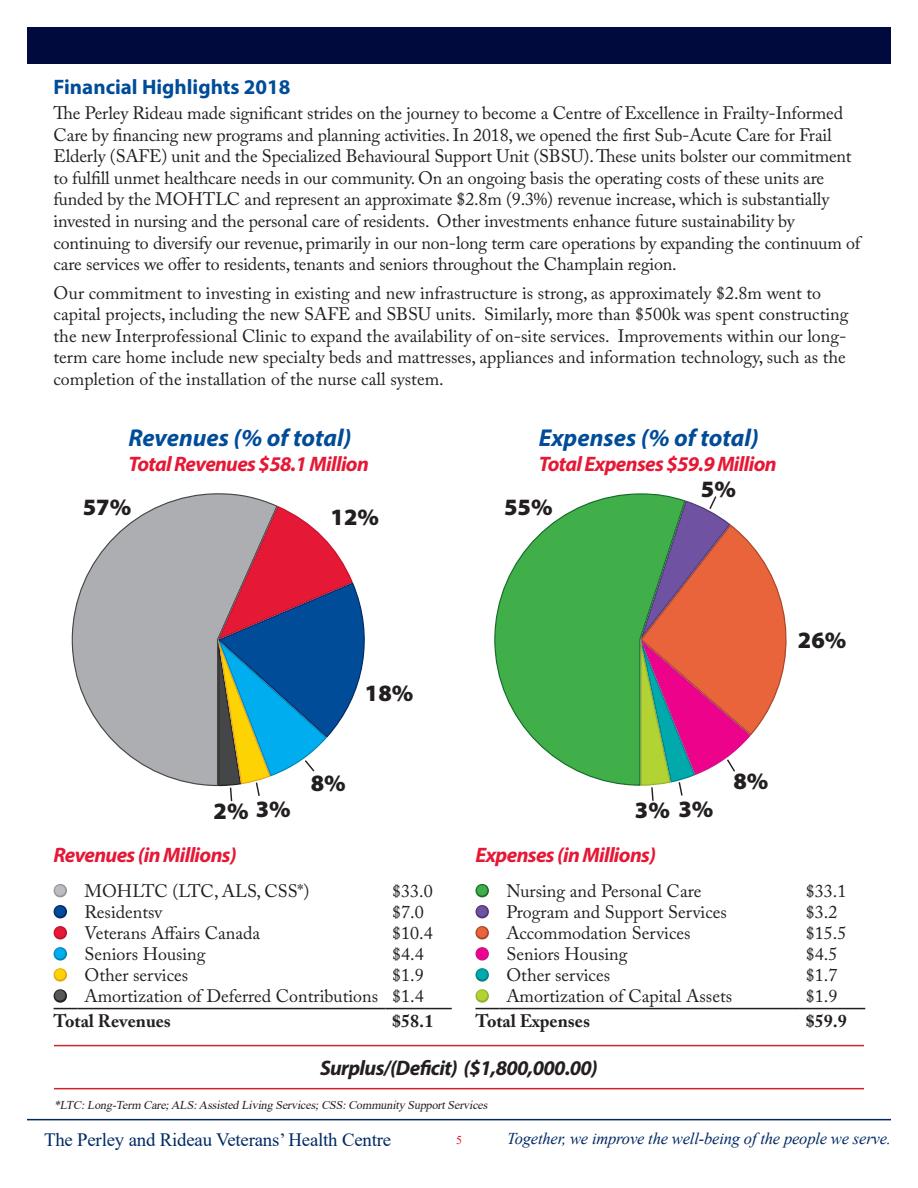
<style>
.page{position:relative;width:918px;height:1188px;background:#fff}
.page>*{position:absolute;margin:0;border:0;box-sizing:border-box;transform-origin:0 0}
.t1{font:italic 700 24.45px "Myriad Pro";color:#014c98}
.t2{font:900 23.55px "Myriad Pro";color:#231f20}
.t3{font:italic 700 21px "Myriad Pro";letter-spacing:-.03em;color:#e51836}
.t4{font:italic 700 21px "Myriad Pro";letter-spacing:-.03em;color:#231f20}
.t5{font:700 21px "Myriad Pro";color:#014c98}
.t6{font:18.75px "Times New Roman";letter-spacing:-.01em;color:#002964}
.t7{font:18px/21.6px "Adobe Caslon Pro";letter-spacing:-.005em;color:#231f20}
.t8{font:700 18px "Adobe Caslon Pro";color:#231f20}
.List{font:18px "Wingdings";color:#bcbdc0}
.List-2{font:18px "Wingdings";color:#014c98}
.List-3{font:18px "Wingdings";color:#e51836}
.List-4{font:18px "Wingdings";color:#00aeef}
.List-5{font:18px "Wingdings";color:#fed304}
.List-6{font:18px "Wingdings";color:#57585a}
.List-7{font:18px "Wingdings";color:#40ae49}
.List-8{font:18px "Wingdings";color:#6f52a1}
.List-9{font:18px "Wingdings";color:#e9633b}
.List-10{font:18px "Wingdings";color:#ed028c}
.List-11{font:18px "Wingdings";color:#00a9ab}
.List-12{font:18px "Wingdings";color:#b3d234}
.t9{font:italic 16.5px "Times New Roman";letter-spacing:-.01em;color:#002964}
.t10{font:italic 12px "Times New Roman";color:#231f20}
.t11{font:12px "Times New Roman";color:#e51836}
</style>
<div class="page">
<hr style="left:27px;top:1119px;width:864px;height:1px;background:#002964">
<div style="left:27px;top:27px;width:864px;height:37px;background:#000a3d"></div>
<hr style="left:78px;top:1008px;width:308px;height:1px;background:#231f20">
<hr style="left:386px;top:1008px;width:66px;height:1px;background:#231f20">
<svg style="left:53px;top:884px;width:25px;height:125px"></svg>
<hr style="left:500px;top:1008px;width:299px;height:1px;background:#231f20">
<hr style="left:799px;top:1008px;width:66px;height:1px;background:#231f20">
<svg style="left:475px;top:884px;width:25px;height:125px"></svg>
<hr style="left:54px;top:1045px;width:810px;height:1px;background:#d1232a">
<hr style="left:54px;top:1088px;width:810px;height:1px;background:#d1232a">
<svg style="left:229px;top:506px;width:136px;height:296px"></svg>
<svg style="left:71px;top:493px;width:207px;height:294px"></svg>
<svg style="left:651px;top:496px;width:136px;height:305px"></svg>
<svg style="left:494px;top:493px;width:192px;height:293px"></svg>
<p class="t5" style="left:54px;top:73px;width:238px">Financial Highlights 2018</p>
<p class="t7" style="left:54px;top:102px;width:808px">The Perley Rideau made significant strides on the journey to become a Centre of Excellence in Frailty-Informed Care by financing new programs and planning activities. In 2018, we opened the first Sub-Acute Care for Frail Elderly (SAFE) unit and the Specialized Behavioural Support Unit (SBSU). These units bolster our commitment to fulfill unmet healthcare needs in our community. On an ongoing basis the operating costs of these units are funded by the MOHTLC and represent an approximate $2.8m (9.3%) revenue increase, which is substantially invested in nursing and the personal care of residents. Other investments enhance future sustainability by continuing to diversify our revenue, primarily in our non-long term care operations by expanding the continuum of care services we offer to residents, tenants and seniors throughout the Champlain region.</p>
<p class="t7" style="left:54px;top:282px;width:796px">Our commitment to investing in existing and new infrastructure is strong, as approximately $2.8m went to capital projects, including the new SAFE and SBSU units. Similarly, more than $500k was spent constructing the new Interprofessional Clinic to expand the availability of on-site services. Improvements within our long&shy;term care home include new specialty beds and mattresses, appliances and information technology, such as the completion of the installation of the nurse call system.</p>
<p class="t1" style="left:128px;top:421px;width:224px">Revenues (% of total)</p>
<p class="t3" style="left:128px;top:450px;width:242px">Total Revenues $58.1 Million</p>
<p class="t1" style="left:539px;top:421px;width:221px">Expenses (% of total)</p>
<p class="t3" style="left:539px;top:450px;width:239px">Total Expenses $59.9 Million</p>
<p class="t2" style="left:701px;top:475px;width:37px">5%</p>
<p class="t2" style="left:83px;top:494px;width:50px">57%</p>
<p class="t2" style="left:504px;top:493px;width:50px">55%</p>
<p class="t2" style="left:331px;top:504px;width:50px">12%</p>
<p class="t2" style="left:365px;top:679px;width:50px">18%</p>
<p class="t2" style="left:214px;top:797px;width:79px">2% 3%</p>
<p class="t2" style="left:311px;top:770px;width:37px">8%</p>
<p class="t2" style="left:798px;top:627px;width:50px">26%</p>
<p class="t2" style="left:635px;top:796px;width:80px">3% 3%</p>
<p class="t2" style="left:733px;top:768px;width:37px">8%</p>
<p class="t3" style="left:54px;top:841px;width:185px">Revenues (in Millions)</p>
<p class="List" style="left:54px;top:881px;width:15px">●</p>
<p class="t7" style="left:84px;top:880px;width:226px">MOHLTC (LTC, ALS, CSS*)</p>
<p class="t7" style="left:392px;top:880px;width:42px">$33.0</p>
<p class="List-2" style="left:54px;top:902px;width:15px">●</p>
<p class="t7" style="left:84px;top:901px;width:79px">Residentsv</p>
<p class="t7" style="left:392px;top:901px;width:33px">$7.0</p>
<p class="List-3" style="left:54px;top:923px;width:15px">●</p>
<p class="t7" style="left:84px;top:922px;width:177px">Veterans Affairs Canada</p>
<p class="t7" style="left:392px;top:922px;width:42px">$10.4</p>
<p class="List-4" style="left:54px;top:944px;width:15px">●</p>
<p class="t7" style="left:84px;top:943px;width:123px">Seniors Housing</p>
<p class="t7" style="left:392px;top:943px;width:33px">$4.4</p>
<p class="List-5" style="left:54px;top:965px;width:15px">●</p>
<p class="t7" style="left:84px;top:964px;width:105px">Other services</p>
<p class="t7" style="left:392px;top:964px;width:33px">$1.9</p>
<p class="List-6" style="left:54px;top:986px;width:15px">●</p>
<p class="t7" style="left:84px;top:985px;width:295px">Amortization of Deferred Contributions</p>
<p class="t7" style="left:392px;top:985px;width:33px">$1.4</p>
<p class="t8" style="left:54px;top:1010px;width:119px">Total Revenues</p>
<p class="t8" style="left:392px;top:1010px;width:43px">$58.1</p>
<p class="t3" style="left:475px;top:841px;width:182px">Expenses (in Millions)</p>
<p class="List-7" style="left:475px;top:881px;width:15px">●</p>
<p class="t7" style="left:506px;top:880px;width:197px">Nursing and Personal Care</p>
<p class="t7" style="left:806px;top:880px;width:42px">$33.1</p>
<p class="List-8" style="left:475px;top:902px;width:15px">●</p>
<p class="t7" style="left:506px;top:901px;width:222px">Program and Support Services</p>
<p class="t7" style="left:806px;top:901px;width:33px">$3.2</p>
<p class="List-9" style="left:475px;top:923px;width:15px">●</p>
<p class="t7" style="left:506px;top:922px;width:186px">Accommodation Services</p>
<p class="t7" style="left:806px;top:922px;width:42px">$15.5</p>
<p class="List-10" style="left:475px;top:944px;width:15px">●</p>
<p class="t7" style="left:506px;top:943px;width:123px">Seniors Housing</p>
<p class="t7" style="left:806px;top:943px;width:33px">$4.5</p>
<p class="List-11" style="left:475px;top:965px;width:15px">●</p>
<p class="t7" style="left:506px;top:964px;width:105px">Other services</p>
<p class="t7" style="left:806px;top:964px;width:33px">$1.7</p>
<p class="List-12" style="left:475px;top:986px;width:15px">●</p>
<p class="t7" style="left:506px;top:985px;width:227px">Amortization of Capital Assets</p>
<p class="t7" style="left:806px;top:985px;width:33px">$1.9</p>
<p class="t8" style="left:475px;top:1010px;width:116px">Total Expenses</p>
<p class="t8" style="left:806px;top:1010px;width:43px">$59.9</p>
<p class="t4" style="left:320px;top:1054px;width:279px">Surplus/(Deficit) ($1,800,000.00)</p>
<p class="t10" style="left:54px;top:1097px;width:438px">*LTC:Long-Term Care;ALS:Assisted Living Services;CSS:Community SupportServices</p>
<p class="t6" style="left:44px;top:1127px;width:349px">The Perley and Rideau Veterans’ Health Centre</p>
<p class="t11" style="left:456px;top:1131px;width:7px">5</p>
<p class="t9" style="left:507px;top:1128px;width:385px">Together, we improve the well-being of the people we serve.</p>
</div>
